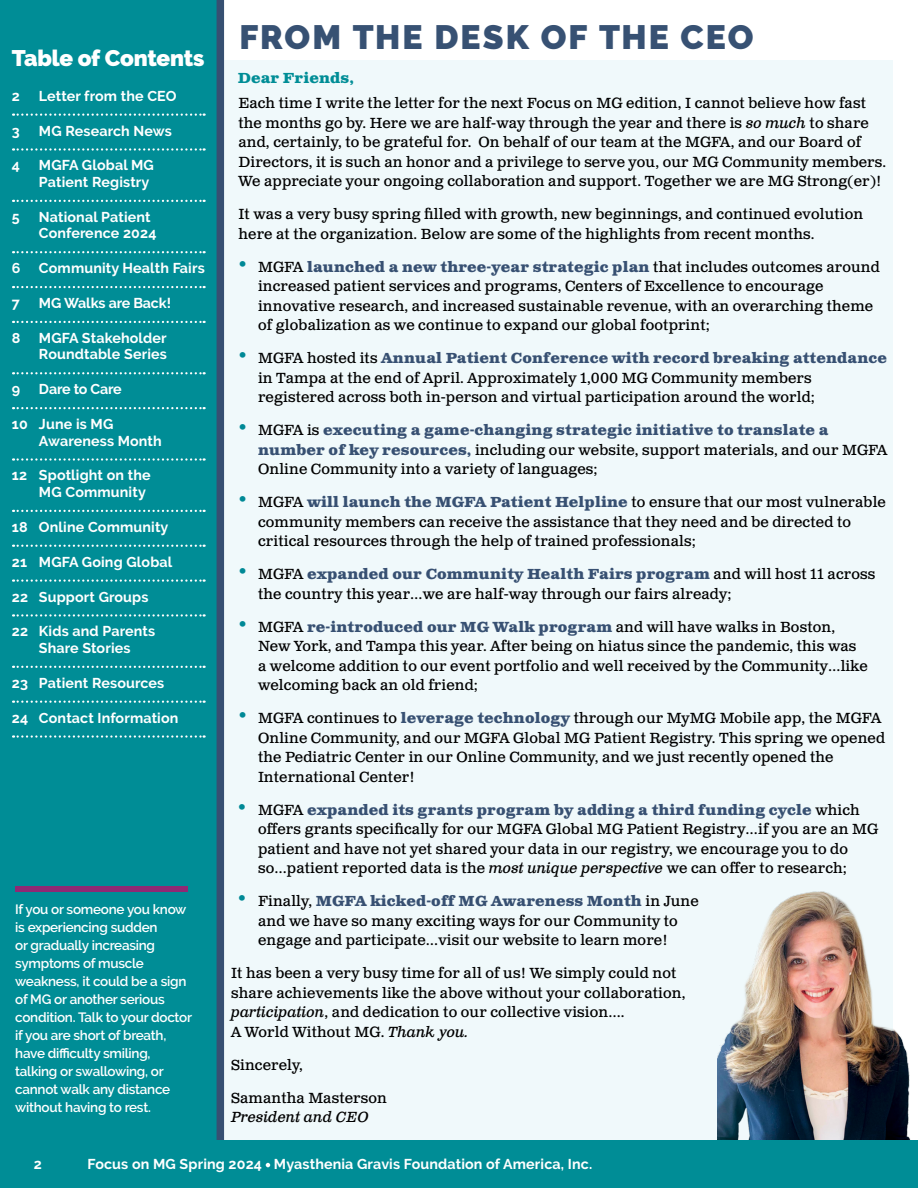
<style>
.page{position:relative;width:918px;height:1188px;background:#fff}
.page>*{position:absolute;margin:0;border:0;box-sizing:border-box;transform-origin:0 0}
.t1{font:900 33.6px "Raleway";letter-spacing:.06em;color:#375173}
.t2{font:900 22.5px "Raleway";letter-spacing:-.01em;color:#fff}
.t3{font:14.7px/19.5px "Clarendon Text Pro";letter-spacing:.01em;color:#000}
.t4{font:italic 14.7px "Clarendon Text Pro";letter-spacing:-.005em;color:#000}
.t5{font:700 14.7px "Clarendon Text Pro";letter-spacing:.01em;color:#008d96}
.t6{font:700 14.25px/16.5px "Raleway";letter-spacing:.01em;color:#fff}
.t7{font:700 14.25px "Raleway";letter-spacing:-.01em;color:#fff}
.t8{font:600 13.5px/18px "Raleway";letter-spacing:-.02em;color:#fff}
.s1{font-style:italic}
.s2{font-size:21px;color:#008996}
.s3{font-weight:700;color:#375072}
</style>
<div class="page">
<div style="left:180px;top:60px;width:713px;height:1089px;background:#f0f9fb"></div>
<img style="left:718px;top:891px;width:200px;height:250px">
<div style="left:0;top:0;width:222px;height:1173px;background:#008d96"></div>
<svg style="left:13px;top:114px;width:192px;height:2px"></svg>
<svg style="left:13px;top:148px;width:192px;height:3px"></svg>
<svg style="left:13px;top:200px;width:192px;height:2px"></svg>
<svg style="left:13px;top:251px;width:192px;height:2px"></svg>
<svg style="left:13px;top:286px;width:192px;height:2px"></svg>
<svg style="left:13px;top:321px;width:192px;height:2px"></svg>
<svg style="left:13px;top:372px;width:192px;height:2px"></svg>
<svg style="left:13px;top:407px;width:192px;height:2px"></svg>
<svg style="left:13px;top:458px;width:192px;height:3px"></svg>
<svg style="left:13px;top:510px;width:192px;height:2px"></svg>
<svg style="left:13px;top:545px;width:192px;height:2px"></svg>
<svg style="left:13px;top:579px;width:192px;height:3px"></svg>
<svg style="left:13px;top:614px;width:192px;height:3px"></svg>
<svg style="left:13px;top:666px;width:192px;height:2px"></svg>
<svg style="left:13px;top:701px;width:192px;height:2px"></svg>
<svg style="left:13px;top:735px;width:192px;height:3px"></svg>
<div style="left:15px;top:886px;width:173px;height:6px;background:#902974"></div>
<div style="left:217px;top:0;width:7px;height:1140px;background:#375072"></div>
<div style="left:0;top:1141px;width:918px;height:47px;background:#008d96"></div>
<svg style="left:266px;top:1163px;width:4px;height:4px"></svg>
<h2 class="t2" style="left:12px;top:45px;width:194px">Table of Contents</h2>
<p class="t6" style="left:12px;top:88px;width:10px">2</p>
<p class="t6" style="left:39px;top:88px;width:139px">Letter from the CEO</p>
<p class="t6" style="left:12px;top:122px;width:9px">3</p>
<p class="t6" style="left:39px;top:122px;width:134px">MG Research News</p>
<p class="t6" style="left:12px;top:157px;width:10px">4</p>
<p class="t6" style="left:39px;top:157px;width:116px">MGFA Global MG<br>Patient Registry</p>
<p class="t6" style="left:12px;top:209px;width:9px">5</p>
<p class="t6" style="left:39px;top:209px;width:119px">National Patient<br>Conference 2024</p>
<p class="t6" style="left:12px;top:260px;width:10px">6</p>
<p class="t6" style="left:39px;top:260px;width:167px">Community Health Fairs</p>
<p class="t6" style="left:12px;top:295px;width:9px">7</p>
<p class="t7" style="left:39px;top:295px;width:134px">MG Walks are Back!</p>
<p class="t6" style="left:12px;top:330px;width:10px">8</p>
<p class="t6" style="left:39px;top:330px;width:129px">MGFA Stakeholder<br>Roundtable Series</p>
<p class="t6" style="left:12px;top:381px;width:10px">9</p>
<p class="t7" style="left:39px;top:381px;width:84px">Dare to Care</p>
<p class="t6" style="left:39px;top:416px;width:124px;text-indent:-27px">10 June is MG<br>Awareness Month</p>
<p class="t6" style="left:39px;top:467px;width:113px;text-indent:-27px">12 Spotlight on the<br>MG Community</p>
<p class="t6" style="left:12px;top:519px;width:158px">18 Online Community</p>
<p class="t6" style="left:12px;top:553px;width:162px">21 MGFA Going Global</p>
<p class="t6" style="left:12px;top:588px;width:138px">22 Support Groups</p>
<p class="t6" style="left:12px;top:623px;width:145px;text-align:center">22 Kids and Parents<br>Share Stories</p>
<p class="t6" style="left:12px;top:675px;width:154px">23 Patient Resources</p>
<p class="t6" style="left:12px;top:709px;width:168px">24 Contact Information</p>
<p class="t8" style="left:15px;top:900px;width:178px">If you or someone you know is experiencing sudden<br>or gradually increasing symptoms of muscle weakness, it could be a sign of MG or another serious condition. Talk to your doctor if you are short of breath, have difficulty smiling, talking or swallowing, or cannot walk any distance without having to rest.</p>
<h1 class="t1" style="left:239px;top:18px;width:516px">FROM THE DESK OF THE CEO</h1>
<p class="t5" style="left:238px;top:69px;width:118px">Dear Friends,</p>
<p class="t3" style="left:239px;top:94px;width:649px">Each time I write the letter for the next Focus on MG edition, I cannot believe how fast the months go by. Here we are half-way through the year and there is <span class="s1">so much</span> to share and, certainly, to be grateful for. On behalf of our team at the MGFA, and our Board of Directors, it is such an honor and a privilege to serve you, our MG Community members.<br>We appreciate your ongoing collaboration and support. Together we are MG Strong(er)!</p>
<p class="t3" style="left:239px;top:205px;width:626px">It was a very busy spring filled with growth, new beginnings, and continued evolution here at the organization. Below are some of the highlights from recent months.</p>
<p class="t3" style="left:258px;top:257px;width:623px;text-indent:-20px"><span class="s2">•</span> MGFA <span class="s3">launched a new three-year strategic plan</span> that includes outcomes around increased patient services and programs, Centers of Excellence to encourage innovative research, and increased sustainable revenue, with an overarching theme of globalization as we continue to expand our global footprint;</p>
<p class="t3" style="left:258px;top:349px;width:630px;text-indent:-20px"><span class="s2">•</span> MGFA hosted its <span class="s3">Annual Patient Conference with record breaking attendance </span>in Tampa at the end of April. Approximately 1,000 MG Community members registered across both in-person and virtual participation around the world;</p>
<p class="t3" style="left:258px;top:421px;width:631px;text-indent:-20px"><span class="s2">•</span> MGFA is <span class="s3">executing a game-changing strategic initiative to translate a number of key resources,</span> including our website, support materials, and our MGFA<br>Online Community into a variety of languages;</p>
<p class="t3" style="left:258px;top:493px;width:629px;text-indent:-20px"><span class="s2">•</span> MGFA <span class="s3">will launch the MGFA Patient Helpline</span> to ensure that our most vulnerable community members can receive the assistance that they need and be directed to critical resources through the help of trained professionals;</p>
<p class="t3" style="left:258px;top:565px;width:619px;text-indent:-20px"><span class="s2">•</span> MGFA <span class="s3">expanded our Community Health Fairs program</span> and will host 11 across the country this year…we are half-way through our fairs already;</p>
<p class="t3" style="left:258px;top:617px;width:611px;text-indent:-20px"><span class="s2">•</span> MGFA <span class="s3">re-introduced our MG Walk program</span> and will have walks in Boston, New York, and Tampa this year. After being on hiatus since the pandemic, this was a welcome addition to our event portfolio and well received by the Community…like welcoming back an old friend;</p>
<p class="t3" style="left:258px;top:709px;width:629px;text-indent:-20px"><span class="s2">•</span> MGFA continues to <span class="s3">leverage technology</span> through our MyMG Mobile app, the MGFA Online Community, and our MGFA Global MG Patient Registry. This spring we opened the Pediatric Center in our Online Community, and we just recently opened the International Center!</p>
<p class="t3" style="left:258px;top:800px;width:622px;text-indent:-20px"><span class="s2">•</span> MGFA <span class="s3">expanded its grants program by adding a third funding cycle</span> which offers grants specifically for our MGFA Global MG Patient Registry…if you are an MG patient and have not yet shared your data in our registry, we encourage you to do so…patient reported data is the <span class="s1">most unique perspective</span> we can offer to research;</p>
<p class="t3" style="left:258px;top:892px;width:442px;text-indent:-20px"><span class="s2">•</span> Finally, <span class="s3">MGFA kicked-off MG Awareness Month</span> in June and we have so many exciting ways for our Community to engage and participate…visit our website to learn more!</p>
<p class="t3" style="left:231px;top:964px;width:456px">It has been a very busy time for all of us! We simply could not share achievements like the above without your collaboration, <span class="s1">participation</span>, and dedication to our collective vision….<br>A World Without MG. <span class="s1">Thank you.</span></p>
<p class="t3" style="left:231px;top:1055px;width:73px">Sincerely,</p>
<p class="t3" style="left:231px;top:1088px;width:157px">Samantha Masterson</p>
<p class="t4" style="left:231px;top:1108px;width:139px">President and CEO</p>
<p class="t6" style="left:34px;top:1156px;width:10px">2</p>
<p class="t6" style="left:88px;top:1156px;width:506px">Focus on MG Spring 2024 Myasthenia Gravis Foundation of America, Inc.</p>
</div>
